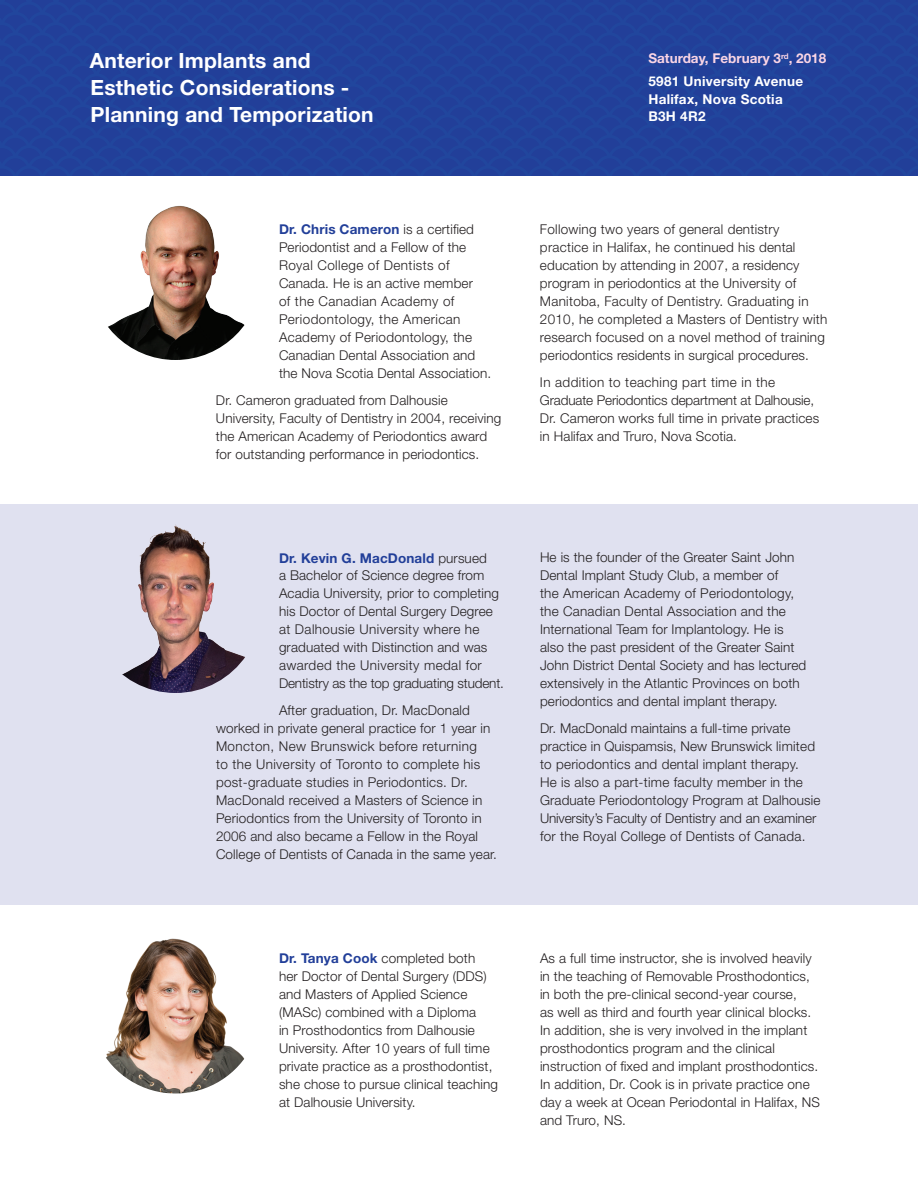
<style>
.page{position:relative;width:918px;height:1188px;background:#fff}
.page>*{position:absolute;margin:0;border:0;box-sizing:border-box;transform-origin:0 0}
.t1{font:700 21px/27px "Helvetica Neue LT Std";letter-spacing:.01em;color:#fff}
.t2{font:300 13.5px/18px "Helvetica Neue LT Std";letter-spacing:.01em;color:#231f20}
.t3{font:700 13.5px/22.5px "Helvetica Neue LT Std";color:#fad5e5}
.t4{font:700 13.5px/18px "Helvetica Neue LT Std";letter-spacing:.02em;color:#fff}
.s1{color:#fff}
.s2{font-weight:700;color:#223f99}
</style>
<div class="page">
<img style="left:108px;top:205px;width:137px;height:155px">
<div style="left:0;top:504px;width:918px;height:400px;background:#e0e1f0"></div>
<div style="left:0;top:0;width:918px;height:176px;background:#223f99"></div>
<img style="left:122px;top:524px;width:123px;height:169px">
<img style="left:106px;top:938px;width:139px;height:156px">
<h1 class="t1" style="left:90px;top:46px;width:285px">Anterior Implants and<br>Esthetic Considerations -<br>Planning and Temporization</h1>
<p class="t3" style="left:648px;top:47px;width:179px">Saturday, February 3<sup>rd</sup>, 2018<br><span class="s1">5981 University Avenue</span></p>
<p class="t4" style="left:648px;top:89px;width:136px">Halifax, Nova Scotia<br>B3H 4R2</p>
<p class="t2" style="left:279px;top:220px;width:214px"><span class="s2">Dr. Chris Cameron</span> is a certified<br>Periodontist and a Fellow of the<br>Royal College of Dentists of<br>Canada. He is an active member<br>of the Canadian Academy of<br>Periodontology, the American<br>Academy of Periodontology, the<br>Canadian Dental Association and the Nova Scotia Dental Association.</p>
<p class="t2" style="left:216px;top:391px;width:287px">Dr. Cameron graduated from Dalhousie University, Faculty of Dentistry in 2004, receiving the American Academy of Periodontics award for outstanding performance in periodontics.</p>
<p class="t2" style="left:279px;top:548px;width:227px"><span class="s2">Dr. Kevin G. MacDonald</span> pursued<br>a Bachelor of Science degree from Acadia University, prior to completing his Doctor of Dental Surgery Degree at Dalhousie University where he graduated with Distinction and was awarded the University medal for Dentistry as the top graduating student.</p>
<p class="t2" style="left:216px;top:701px;width:283px;text-indent:63px">After graduation, Dr. MacDonald worked in private general practice for 1 year in Moncton, New Brunswick before returning<br>to the University of Toronto to complete his post-graduate studies in Periodontics. Dr.<br>MacDonald received a Masters of Science in Periodontics from the University of Toronto in 2006 and also became a Fellow in the Royal College of Dentists of Canada in the same year.</p>
<p class="t2" style="left:540px;top:220px;width:289px">Following two years of general dentistry practice in Halifax, he continued his dental education by attending in 2007, a residency program in periodontics at the University of Manitoba, Faculty of Dentistry. Graduating in 2010, he completed a Masters of Dentistry with research focused on a novel method of training periodontics residents in surgical procedures.</p>
<p class="t2" style="left:540px;top:373px;width:281px">In addition to teaching part time in the Graduate Periodontics department at Dalhousie, Dr. Cameron works full time in private practices in Halifax and Truro, Nova Scotia.</p>
<p class="t2" style="left:540px;top:548px;width:268px">He is the founder of the Greater Saint John Dental Implant Study Club, a member of<br>the American Academy of Periodontology, the Canadian Dental Association and the International Team for Implantology. He is also the past president of the Greater Saint John District Dental Society and has lectured extensively in the Atlantic Provinces on both periodontics and dental implant therapy.</p>
<p class="t2" style="left:540px;top:719px;width:282px">Dr. MacDonald maintains a full-time private practice in Quispamsis, New Brunswick limited to periodontics and dental implant therapy.<br>He is also a part-time faculty member in the Graduate Periodontology Program at Dalhousie University’s Faculty of Dentistry and an examiner for the Royal College of Dentists of Canada.</p>
<p class="t2" style="left:279px;top:949px;width:220px"><span class="s2">Dr. Tanya Cook</span> completed both<br>her Doctor of Dental Surgery (DDS) and Masters of Applied Science (MASc) combined with a Diploma<br>in Prosthodontics from Dalhousie University. After 10 years of full time private practice as a prosthodontist, she chose to pursue clinical teaching at Dalhousie University.</p>
<p class="t2" style="left:540px;top:949px;width:281px">As a full time instructor, she is involved heavily in the teaching of Removable Prosthodontics, in both the pre-clinical second-year course,<br>as well as third and fourth year clinical blocks.<br>In addition, she is very involved in the implant prosthodontics program and the clinical instruction of fixed and implant prosthodontics.<br>In addition, Dr. Cook is in private practice one day a week at Ocean Periodontal in Halifax, NS and Truro, NS.</p>
</div>
